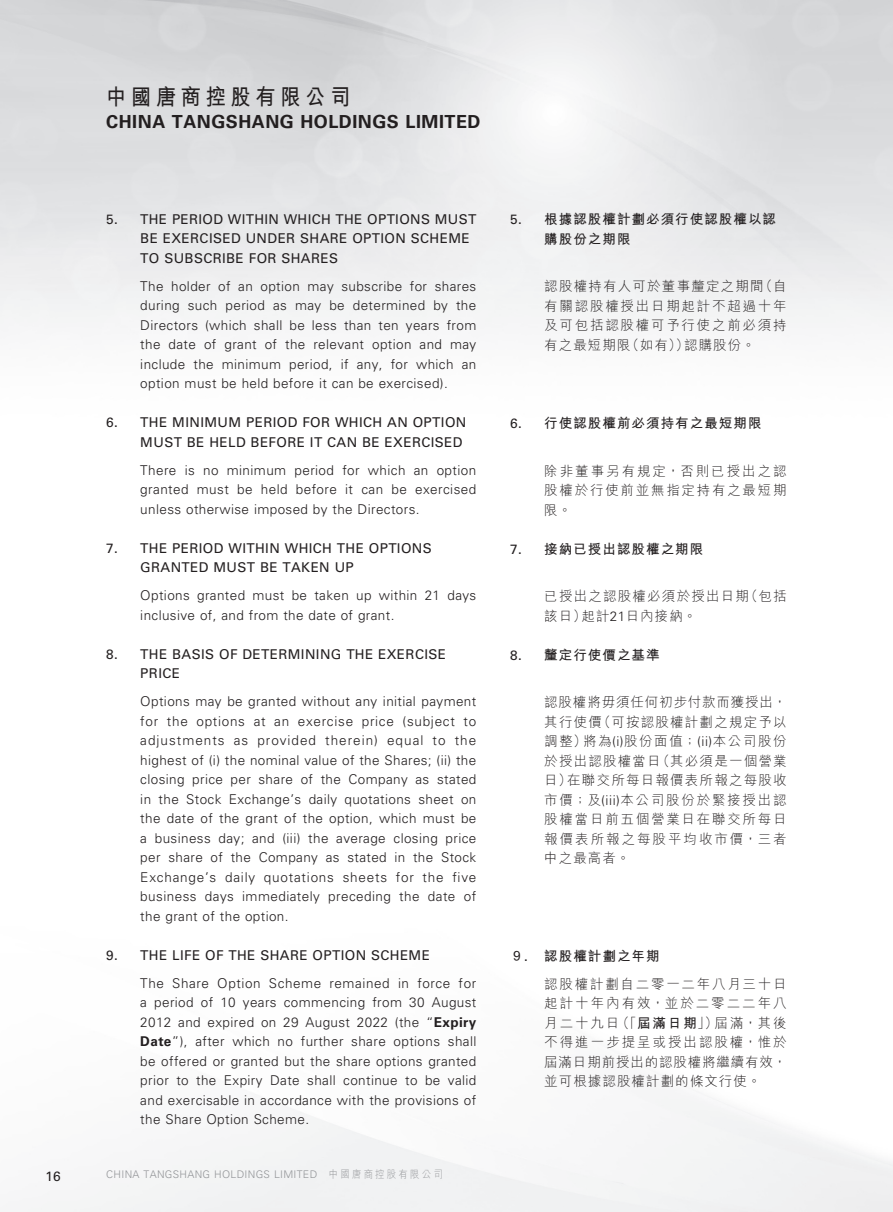
<style>
.page{position:relative;width:893px;height:1212px;background:#fff}
.page>*{position:absolute;margin:0;border:0;box-sizing:border-box;transform-origin:0 0}
.t1{font:700 22.5px "M Hei HK";letter-spacing:.23em;color:#231f20;scale:.9 1}
.t2{font:700 18px "Univers LT Std";letter-spacing:.03em;color:#231f20}
.t3{font:300 13.5px/19.5px "Univers LT Std";letter-spacing:.03em;color:#231f20;text-align:justify}
.t4{font:300 13.5px/19.5px "M Hei HK";letter-spacing:.13em;color:#231f20;text-align:justify}
.t5{font:13.5px/19.5px "Univers LT Std";letter-spacing:.03em;color:#231f20}
.t6{font:700 13.5px/19.5px "M Hei HK";letter-spacing:.08em;color:#231f20}
.t7{font:300 13.5px/19.5px "M Hei HK";letter-spacing:.09em;color:#231f20}
.t8{font:300 10.5px "Univers LT Std";letter-spacing:.03em;color:#939598}
.s1{font-weight:700}
.s2{font-family:"M Hei HK"}
.s3{font-family:"Univers LT Std";font-weight:400}
.s4{font-family:"Univers LT Std"}
</style>
<div class="page">
<h1 class="t1" style="left:106px;top:81px;width:273px">中國唐商控股有限公司</h1>
<h2 class="t2" style="left:106px;top:111px;width:376px">CHINA TANGSHANG HOLDINGS LIMITED</h2>
<p class="t5" style="left:140px;top:209px;width:337px;text-indent:-34px">5. THE PERIOD WITHIN WHICH THE OPTIONS MUST<br>BE EXERCISED UNDER SHARE OPTION SCHEME<br>TO SUBSCRIBE FOR SHARES</p>
<p class="t3" style="left:140px;top:276px;width:338px">The holder of an option may subscribe for shares during such period as may be determined by the Directors (which shall be less than ten years from the date of grant of the relevant option and may include the minimum period, if any, for which an option must be held before it can be exercised).</p>
<p class="t5" style="left:106px;top:413px;width:362px;text-align:right">6. THE MINIMUM PERIOD FOR WHICH AN OPTION<br>MUST BE HELD BEFORE IT CAN BE EXERCISED</p>
<p class="t3" style="left:140px;top:460px;width:337px">There is no minimum period for which an option granted must be held before it can be exercised unless otherwise imposed by the Directors.</p>
<p class="t5" style="left:140px;top:538px;width:293px;text-indent:-34px">7. THE PERIOD WITHIN WHICH THE OPTIONS<br>GRANTED MUST BE TAKEN UP</p>
<p class="t3" style="left:140px;top:586px;width:337px">Options granted must be taken up within 21 days inclusive of, and from the date of grant.</p>
<p class="t5" style="left:140px;top:644px;width:307px;text-indent:-34px">8. THE BASIS OF DETERMINING THE EXERCISE<br>PRICE</p>
<p class="t3" style="left:140px;top:692px;width:338px">Options may be granted without any initial payment for the options at an exercise price (subject to adjustments as provided therein) equal to the highest of (i) the nominal value of the Shares; (ii) the closing price per share of the Company as stated in the Stock Exchange’s daily quotations sheet on the date of the grant of the option, which must be a business day; and (iii) the average closing price per share of the Company as stated in the Stock Exchange’s daily quotations sheets for the five business days immediately preceding the date of the grant of the option.</p>
<p class="t5" style="left:106px;top:945px;width:325px">9. THE LIFE OF THE SHARE OPTION SCHEME</p>
<p class="t3" style="left:140px;top:973px;width:338px">The Share Option Scheme remained in force for a period of 10 years commencing from 30 August 2012 and expired on 29 August 2022 (the “<span class="s1">Expiry Date</span>”), after which no further share options shall be offered or granted but the share options granted prior to the Expiry Date shall continue to be valid and exercisable in accordance with the provisions of the Share Option Scheme.</p>
<p class="t5" style="left:46px;top:1166px;width:17px">16</p>
<p class="t8" style="left:106px;top:1168px;width:338px">CHINA TANGSHANG HOLDINGS LIMITED <span class="s2">中國唐商控股有限公司</span></p>
<p class="t6" style="left:544px;top:209px;width:233px;text-indent:-34px"><span class="s3">5.</span> 根據認股權計劃必須行使認股權以認購股份之期限</p>
<p class="t4" style="left:544px;top:277px;width:244px">認股權持有人可於董事釐定之期間（自有關認股權授出日期起計不超過十年及可包括認股權可予行使之前必須持有之最短期限（如有））認購股份。</p>
<p class="t6" style="left:510px;top:412px;width:253px"><span class="s3">6.</span> 行使認股權前必須持有之最短期限</p>
<p class="t4" style="left:544px;top:461px;width:244px">除非董事另有規定，否則已授出之認股權於行使前並無指定持有之最短期限。</p>
<p class="t6" style="left:510px;top:538px;width:195px"><span class="s3">7.</span> 接納已授出認股權之期限</p>
<p class="t7" style="left:544px;top:586px;width:244px">已授出之認股權必須於授出日期（包括該日）起計<span class="s4">21</span>日內接納。</p>
<p class="t6" style="left:510px;top:644px;width:151px"><span class="s3">8.</span> 釐定行使價之基準</p>
<p class="t4" style="left:544px;top:692px;width:244px">認股權將毋須任何初步付款而獲授出，其行使價（可按認股權計劃之規定予以調整）將為<span class="s4">(i)</span>股份面值；<span class="s4">(ii)</span>本公司股份於授出認股權當日（其必須是一個營業日）在聯交所每日報價表所報之每股收市價；及<span class="s4">(iii)</span>本公司股份於緊接授出認股權當日前五個營業日在聯交所每日報價表所報之每股平均收市價，三者中之最高者。</p>
<p class="t4" style="left:544px;top:941px;width:244px;line-height:28px;text-indent:-34px"><span class="s1">９</span><span class="s3">.</span> <span class="s1">認股權計劃之年期<br></span>認股權計劃自二零一二年八月三十日</p>
<p class="t4" style="left:544px;top:993px;width:244px">起計十年內有效，並於二零二二年八月二十九日（「<span class="s1">屆滿日期</span>」）屆滿，其後不得進一步提呈或授出認股權，惟於屆滿日期前授出的認股權將繼續有效，並可根據認股權計劃的條文行使。</p>
</div>
